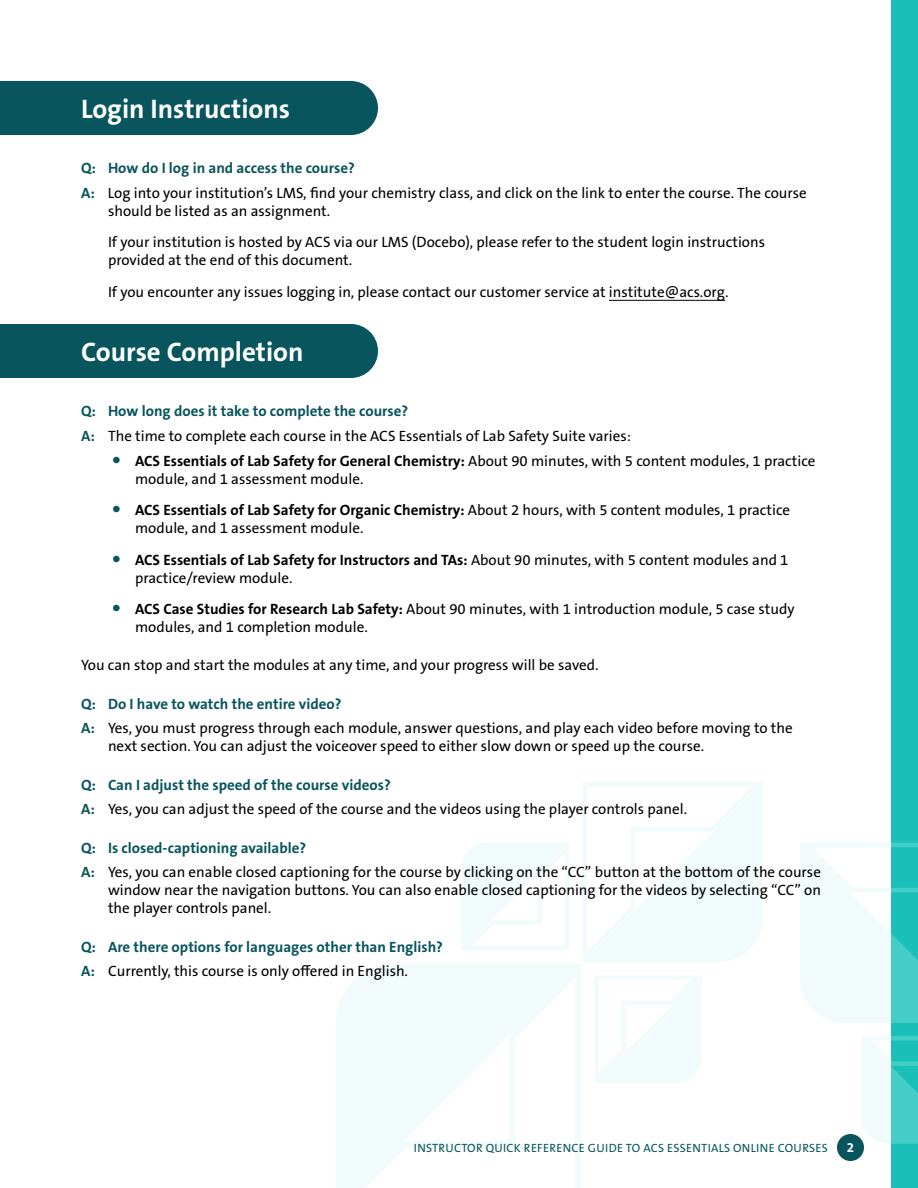
<style>
.page{position:relative;width:918px;height:1188px;background:#fff}
.page>*{position:absolute;margin:0;border:0;box-sizing:border-box;transform-origin:0 0}
.Heading_2{font:700 27px "The Sans ACS W7";color:#fff}
.Paragraph{font:15px/18px "The Sans ACS W5 Plain";color:#000}
.Heading_3{font:700 15px "The Sans ACS W7";color:#09555e}
.t1{font:700 13.5px "The Sans ACS W7";color:#fff}
.t2{font:12px "The Sans ACS W5 Plain";letter-spacing:.025em;color:#09555e}
.s1{font-family:"The Sans ACS W7";font-weight:700;color:#09555e}
.s2{font-size:27px;color:#09555e}
.s3{font-family:"The Sans ACS W7";font-weight:700}
</style>
<div class="page">
<div style="left:0;top:81px;width:378px;height:54px;background:#09555e"></div>
<div style="left:0;top:324px;width:378px;height:54px;background:#09555e"></div>
<div style="left:891px;top:0;width:27px;height:1188px;background:#1abfb8"></div>
<svg style="left:336px;top:963px;width:245px;height:225px;fill:#f2fbfb"></svg>
<svg style="left:595px;top:976px;width:107px;height:107px"></svg>
<svg style="left:462px;top:843px;width:107px;height:107px"></svg>
<svg style="left:583px;top:782px;width:179px;height:180px"></svg>
<svg style="left:861px;top:1036px;width:57px;height:108px"></svg>
<svg style="left:801px;top:843px;width:117px;height:180px"></svg>
<hr style="left:609px;top:300px;width:116px;height:1px;background:#000">
<div style="left:837px;top:1134px;width:27px;height:27px;background:#09555e;border-radius:50%"></div>
<h2 class="Heading_2" style="left:81px;top:92px;width:211px">Login Instructions</h2>
<h3 class="Heading_3" style="left:81px;top:158px;width:275px">Q: How do I log in and access the course?</h3>
<p class="Paragraph" style="left:108px;top:184px;width:700px;text-indent:-27px"><span class="s1">A:</span> Log into your institution’s LMS, find your chemistry class, and click on the link to enter the course. The course should be listed as an assignment.</p>
<p class="Paragraph" style="left:108px;top:233px;width:659px">If your institution is hosted by ACS via our LMS (Docebo), please refer to the student login instructions provided at the end of this document.</p>
<p class="Paragraph" style="left:108px;top:283px;width:622px">If you encounter any issues logging in, please contact our customer service at institute@acs.org.</p>
<h2 class="Heading_2" style="left:81px;top:335px;width:224px">Course Completion</h2>
<h3 class="Heading_3" style="left:81px;top:401px;width:329px">Q: How long does it take to complete the course?</h3>
<p class="Paragraph" style="left:81px;top:427px;width:552px"><span class="s1">A:</span> The time to complete each course in the ACS Essentials of Lab Safety Suite varies:</p>
<p class="Paragraph" style="left:135px;top:452px;width:682px;text-indent:-24px"><span class="s2">•</span> <span class="s3">ACS Essentials of Lab Safety for General Chemistry:</span> About 90 minutes, with 5 content modules, 1 practice module, and 1 assessment module.</p>
<p class="Paragraph" style="left:135px;top:501px;width:657px;text-indent:-24px"><span class="s2">•</span> <span class="s3">ACS Essentials of Lab Safety for Organic Chemistry:</span> About 2 hours, with 5 content modules, 1 practice module, and 1 assessment module.</p>
<p class="Paragraph" style="left:135px;top:551px;width:655px;text-indent:-24px"><span class="s2">•</span> <span class="s3">ACS Essentials of Lab Safety for Instructors and TAs:</span> About 90 minutes, with 5 content modules and 1 practice/review module.</p>
<p class="Paragraph" style="left:135px;top:600px;width:661px;text-indent:-24px"><span class="s2">•</span> <span class="s3">ACS Case Studies for Research Lab Safety:</span> About 90 minutes, with 1 introduction module, 5 case study modules, and 1 completion module.</p>
<p class="Paragraph" style="left:81px;top:656px;width:519px">You can stop and start the modules at any time, and your progress will be saved.</p>
<h3 class="Heading_3" style="left:81px;top:694px;width:262px">Q: Do I have to watch the entire video?</h3>
<p class="Paragraph" style="left:108px;top:719px;width:686px;text-indent:-27px"><span class="s1">A:</span> Yes, you must progress through each module, answer questions, and play each video before moving to the next section. You can adjust the voiceover speed to either slow down or speed up the course.</p>
<h3 class="Heading_3" style="left:81px;top:775px;width:311px">Q: Can I adjust the speed of the course videos?</h3>
<p class="Paragraph" style="left:81px;top:800px;width:608px"><span class="s1">A:</span> Yes, you can adjust the speed of the course and the videos using the player controls panel.</p>
<h3 class="Heading_3" style="left:81px;top:838px;width:227px">Q: Is closed-captioning available?</h3>
<p class="Paragraph" style="left:108px;top:863px;width:715px;text-align:justify;text-indent:-27px"><span class="s1">A:</span> Yes, you can enable closed captioning for the course by clicking on the “CC” button at the bottom of the course window near the navigation buttons. You can also enable closed captioning for the videos by selecting “CC” on the player controls panel.</p>
<h3 class="Heading_3" style="left:81px;top:937px;width:364px">Q: Are there options for languages other than English?</h3>
<p class="Paragraph" style="left:81px;top:962px;width:328px"><span class="s1">A:</span> Currently, this course is only offered in English.</p>
<p class="t2" style="left:414px;top:1140px;width:416px">INSTRUCTOR QUICK REFERENCE GUIDE TO ACS ESSENTIALS ONLINE COURSES</p>
<p class="t1" style="left:847px;top:1139px;width:9px">2</p>
</div>
